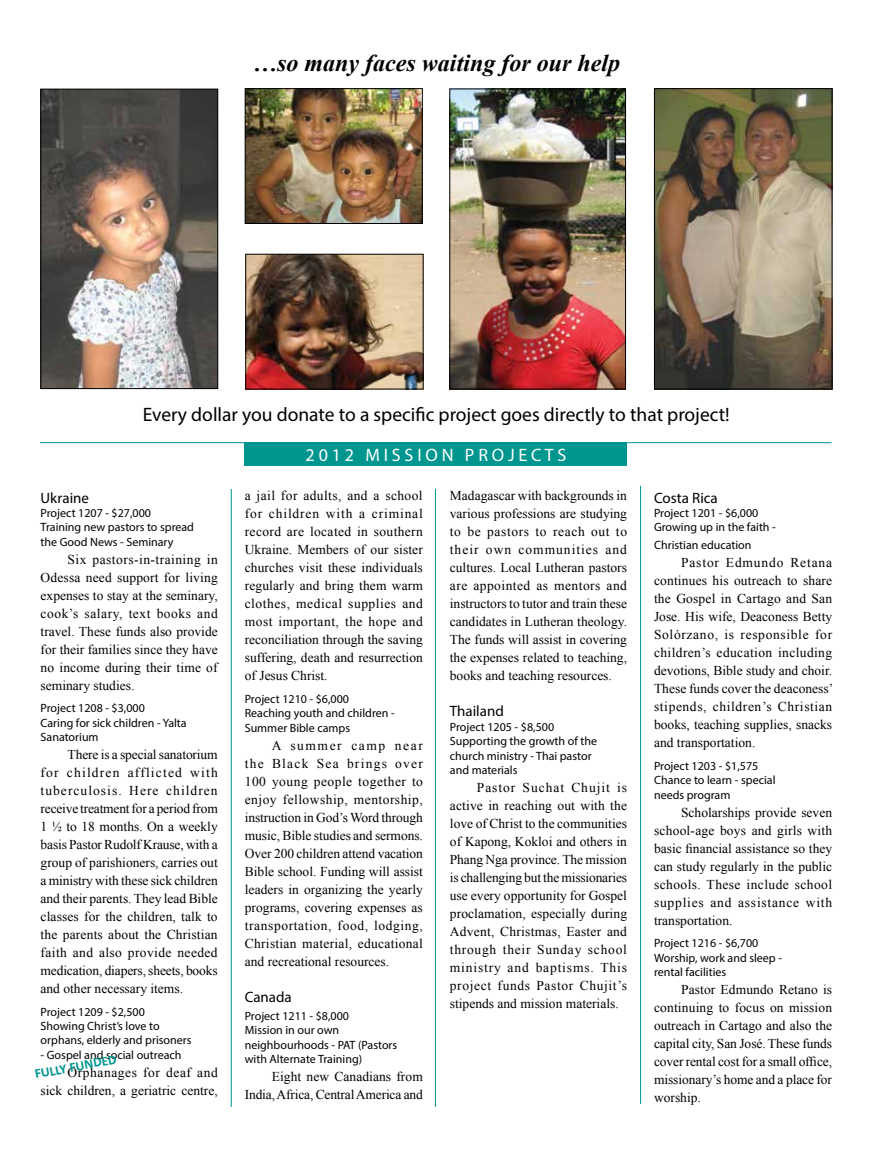
<style>
.page{position:relative;width:878px;height:1161px;background:#fff}
.page>*{position:absolute;margin:0;border:0;box-sizing:border-box;transform-origin:0 0}
.t1{font:italic 700 24px "Times New Roman";color:#000}
.t2{font:19.5px "Myriad Pro";color:#000}
.t3{font:18px "Myriad Pro";color:#fff}
.t4{font:15px "Myriad Pro";color:#000}
.t5{font:13.5px/18px "Times New Roman";color:#000;text-align:justify}
.t6{font:700 13.5px "Calibri";color:#009690}
.t7{font:12px/14.4px "Myriad Pro";color:#000}
</style>
<div class="page">
<div style="left:245px;top:442px;width:382px;height:24px;background:#009690"></div>
<hr style="left:231px;top:489px;width:1px;height:618px;background:#009690">
<hr style="left:640px;top:486px;width:1px;height:618px;background:#009690">
<hr style="left:435px;top:489px;width:1px;height:618px;background:#009690">
<hr style="left:40px;top:442px;width:791px;height:1px;background:#009690">
<img style="left:247px;top:90px;width:173px;height:132px">
<div style="left:245px;top:88px;width:177px;height:136px;border:1px solid #000"></div>
<img style="left:247px;top:256px;width:174px;height:131px">
<div style="left:245px;top:254px;width:178px;height:135px;border:1px solid #000"></div>
<img style="left:451px;top:91px;width:172px;height:296px">
<div style="left:449px;top:89px;width:176px;height:300px;border:1px solid #000"></div>
<img style="left:656px;top:90px;width:174px;height:297px">
<div style="left:654px;top:88px;width:178px;height:301px;border:1px solid #000"></div>
<img style="left:43px;top:91px;width:173px;height:296px">
<div style="left:41px;top:89px;width:177px;height:300px;border:1px solid #000"></div>
<h1 class="t1" style="left:253px;top:46px;width:368px">…so many faces waiting for our help</h1>
<h2 class="t2" style="left:143px;top:402px;width:588px">Every dollar you donate to a specific project goes directly to that project!</h2>
<p class="t4" style="left:41px;top:488px;width:50px">Ukraine</p>
<p class="t7" style="left:41px;top:506px;width:155px">Project 1207 - $27,000<br>Training new pastors to spread the Good News - Seminary</p>
<p class="t5" style="left:41px;top:550px;width:179px;text-indent:27px">Six pastors-in-training in Odessa need support for living expenses to stay at the seminary, cook’s salary, text books and travel. These funds also provide for their families since they have no income during their time of seminary studies.</p>
<p class="t7" style="left:41px;top:701px;width:148px">Project 1208 - $3,000<br>Caring for sick children - Yalta<br>Sanatorium</p>
<p class="t5" style="left:41px;top:745px;width:179px;text-indent:27px">There is a special sanatorium for children afflicted with tuberculosis. Here children receive treatment for a period from 1 ½ to 18 months. On a weekly basis Pastor Rudolf Krause, with a group of parishioners, carries out a ministry with these sick children and their parents. They lead Bible classes for the children, talk to the parents about the Christian faith and also provide needed medication, diapers, sheets, books and other necessary items.</p>
<p class="t7" style="left:41px;top:1004px;width:152px">Project 1209 - $2,500<br>Showing Christ’s love to orphans, elderly and prisoners</p>
<p class="t7" style="left:41px;top:1047px;width:142px">- Gospel and social outreach</p>
<p class="t5" style="left:41px;top:1063px;width:179px;text-align:right">Orphanages for deaf and<br>sick children, a geriatric centre,</p>
<p class="t6" style="left:33px;top:1066px;width:84px;rotate:-11deg">FULLY FUNDED</p>
<h3 class="t3" style="left:305px;top:444px;width:262px">2 0 1 2 M I S S I O N P R O J E C T S</h3>
<p class="t5" style="left:245px;top:487px;width:180px">a jail for adults, and a school for children with a criminal record are located in southern Ukraine. Members of our sister churches visit these individuals regularly and bring them warm clothes, medical supplies and most important, the hope and reconciliation through the saving suffering, death and resurrection of Jesus Christ.</p>
<p class="t7" style="left:245px;top:692px;width:151px">Project 1210 - $6,000<br>Reaching youth and children -<br>Summer Bible camps</p>
<p class="t5" style="left:245px;top:736px;width:180px;text-indent:27px">A summer camp near the Black Sea brings over 100 young people together to enjoy fellowship, mentorship, instruction in God’s Word through music, Bible studies and sermons.<br>Over 200 children attend vacation Bible school. Funding will assist leaders in organizing the yearly programs, covering expenses as transportation, food, lodging, Christian material, educational and recreational resources.</p>
<p class="t4" style="left:245px;top:987px;width:49px">Canada</p>
<p class="t7" style="left:245px;top:1008px;width:154px">Project 1211 - $8,000<br>Mission in our own neighbourhoods - PAT (Pastors with Alternate Training)</p>
<p class="t5" style="left:245px;top:1067px;width:180px;text-align:right">Eight new Canadians from<br>India,Africa, CentralAmerica and</p>
<p class="t5" style="left:450px;top:487px;width:179px">Madagascar with backgrounds in various professions are studying to be pastors to reach out to their own communities and cultures. Local Lutheran pastors are appointed as mentors and instructors to tutor and train these candidates in Lutheran theology.<br>The funds will assist in covering the expenses related to teaching, books and teaching resources.</p>
<p class="t4" style="left:450px;top:702px;width:55px">Thailand</p>
<p class="t7" style="left:450px;top:719px;width:149px">Project 1205 - $8,500<br>Supporting the growth of the church ministry - Thai pastor and materials</p>
<p class="t5" style="left:450px;top:778px;width:179px;text-indent:27px">Pastor Suchat Chujit is active in reaching out with the love of Christ to the communities of Kapong, Kokloi and others in Phang Nga province. The mission is challenging but the missionaries use every opportunity for Gospel proclamation, especially during Advent, Christmas, Easter and through their Sunday school ministry and baptisms. This project funds Pastor Chujit’s stipends and mission materials.</p>
<p class="t4" style="left:654px;top:488px;width:65px">Costa Rica</p>
<p class="t7" style="left:654px;top:506px;width:123px">Project 1201 - $6,000<br>Growing up in the faith -</p>
<p class="t7" style="left:654px;top:538px;width:99px">Christian education</p>
<p class="t5" style="left:654px;top:554px;width:181px;text-indent:27px">Pastor Edmundo Retana continues his outreach to share the Gospel in Cartago and San Jose. His wife, Deaconess Betty Solórzano, is responsible for children’s education including devotions, Bible study and choir.<br>These funds cover the deaconess’ stipends, children’s Christian books, teaching supplies, snacks and transportation.</p>
<p class="t7" style="left:654px;top:759px;width:123px">Project 1203 - $1,575<br>Chance to learn - special needs program</p>
<p class="t5" style="left:654px;top:803px;width:180px;text-indent:27px">Scholarships provide seven school-age boys and girls with basic financial assistance so they can study regularly in the public schools. These include school supplies and assistance with transportation.</p>
<p class="t7" style="left:654px;top:936px;width:129px">Project 1216 - $6,700<br>Worship, work and sleep - rental facilities</p>
<p class="t5" style="left:654px;top:980px;width:180px;text-indent:27px">Pastor Edmundo Retano is continuing to focus on mission outreach in Cartago and also the capital city, San José. These funds cover rental cost for a small office, missionary’s home and a place for worship.</p>
</div>
